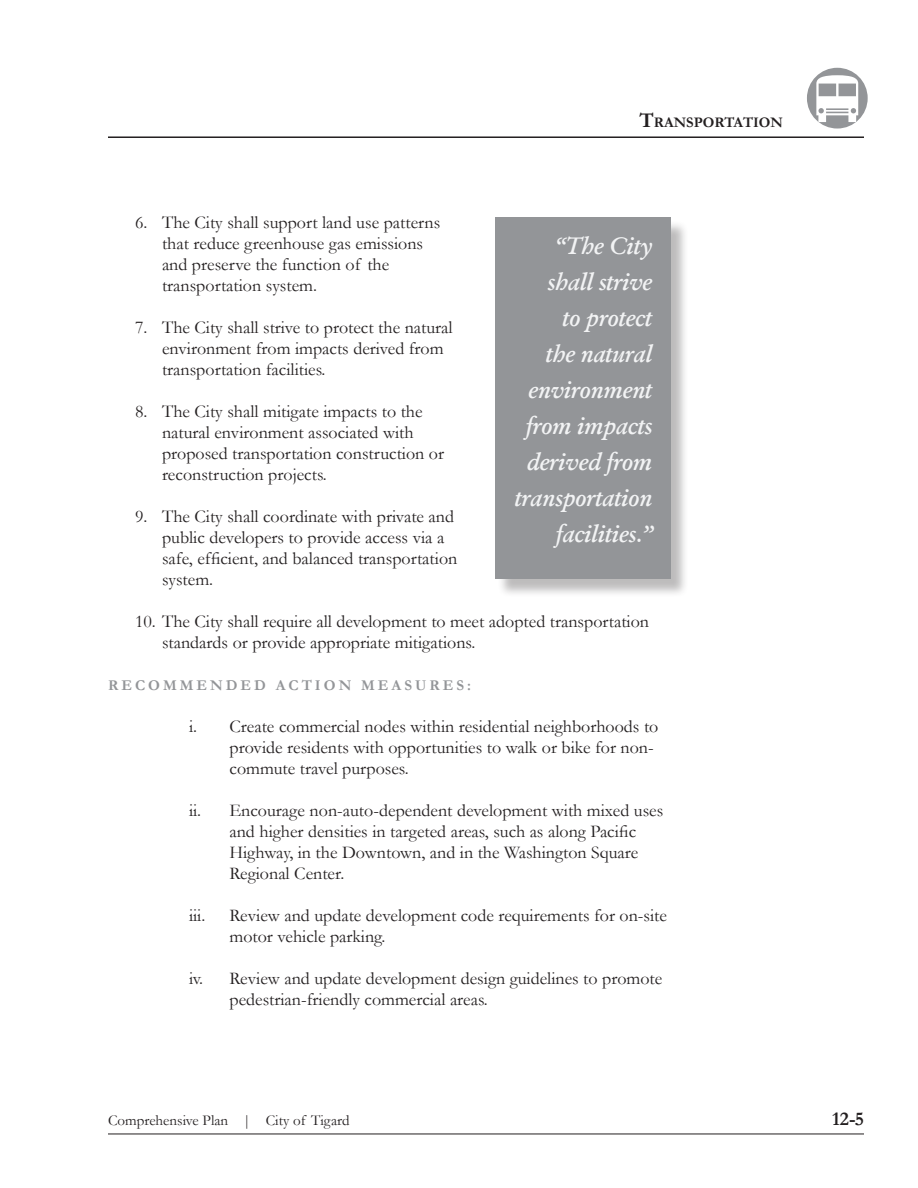
<style>
.page{position:relative;width:918px;height:1188px;background:#fff}
.page>*{position:absolute;margin:0;border:0;box-sizing:border-box;transform-origin:0 0}
.Pull_Quote{font:italic 600 24px/36px "Garamond";letter-spacing:-.02em;color:#f2f3f4;text-align:right}
.t1{font:700 19.5px "Garamond";color:#231f20}
.t2{font:18px/21px "Garamond";color:#231f20}
.t3{font:15px "Garamond";color:#231f20}
.t4{font:700 15px "Garamond";letter-spacing:.2em;color:#939598}
.t5{font:700 14.7px "Garamond";color:#231f20}
.s1{font-size:21px}
</style>
<div class="page">
<hr style="left:108px;top:136px;width:756px;height:2px;background:#231f20">
<hr style="left:108px;top:1134px;width:756px;height:1px;background:#231f20">
<div style="left:807px;top:68px;width:61px;height:61px;background:#939598;border-radius:50%"></div>
<svg style="left:816px;top:75px;width:42px;height:47px"></svg>
<div style="left:497px;top:220px;width:192px;height:378px;background:#231f20;opacity:.3"></div>
<div style="left:495px;top:218px;width:175px;height:361px;background:#939598"></div>
<p class="t5" style="left:639px;top:113px;width:145px"><span class="s1">T</span>RANSPORTATION</p>
<p class="t2" style="left:162px;top:211px;width:280px;text-indent:-27px">6. The City shall support land use patterns that reduce greenhouse gas emissions and preserve the function of the transportation system.</p>
<p class="t2" style="left:162px;top:316px;width:292px;text-indent:-27px">7. The City shall strive to protect the natural environment from impacts derived from transportation facilities.</p>
<p class="t2" style="left:162px;top:400px;width:284px;text-indent:-27px">8. The City shall mitigate impacts to the natural environment associated with proposed transportation construction or reconstruction projects.</p>
<p class="t2" style="left:162px;top:505px;width:297px;text-indent:-27px">9. The City shall coordinate with private and public developers to provide access via a safe, efficient, and balanced transportation system.</p>
<p class="t2" style="left:162px;top:610px;width:489px;text-indent:-27px">10. The City shall require all development to meet adopted transportation standards or provide appropriate mitigations.</p>
<p class="t4" style="left:108px;top:675px;width:365px">RECOMMENDED ACTION MEASURES:</p>
<p class="t2" style="left:230px;top:715px;width:430px;text-indent:-40px">i. Create commercial nodes within residential neighborhoods to provide residents with opportunities to walk or bike for non&shy;commute travel purposes.</p>
<p class="t2" style="left:230px;top:799px;width:435px;text-indent:-40px">ii. Encourage non-auto-dependent development with mixed uses and higher densities in targeted areas, such as along Pacific Highway, in the Downtown, and in the Washington Square Regional Center.</p>
<p class="t2" style="left:189px;top:904px;width:18px">iii.</p>
<p class="t2" style="left:230px;top:904px;width:439px">Review and update development code requirements for on-site motor vehicle parking.</p>
<p class="t2" style="left:230px;top:967px;width:434px;text-indent:-40px">iv. Review and update development design guidelines to promote pedestrian-friendly commercial areas.</p>
<p class="Pull_Quote" style="left:514px;top:228px;width:140px">“The City shall strive<br>to protect<br>the natural environment from impacts derived from transportation facilities.”</p>
<p class="t3" style="left:108px;top:1110px;width:243px">Comprehensive Plan | City of Tigard</p>
<p class="t1" style="left:832px;top:1105px;width:33px">12-5</p>
</div>
